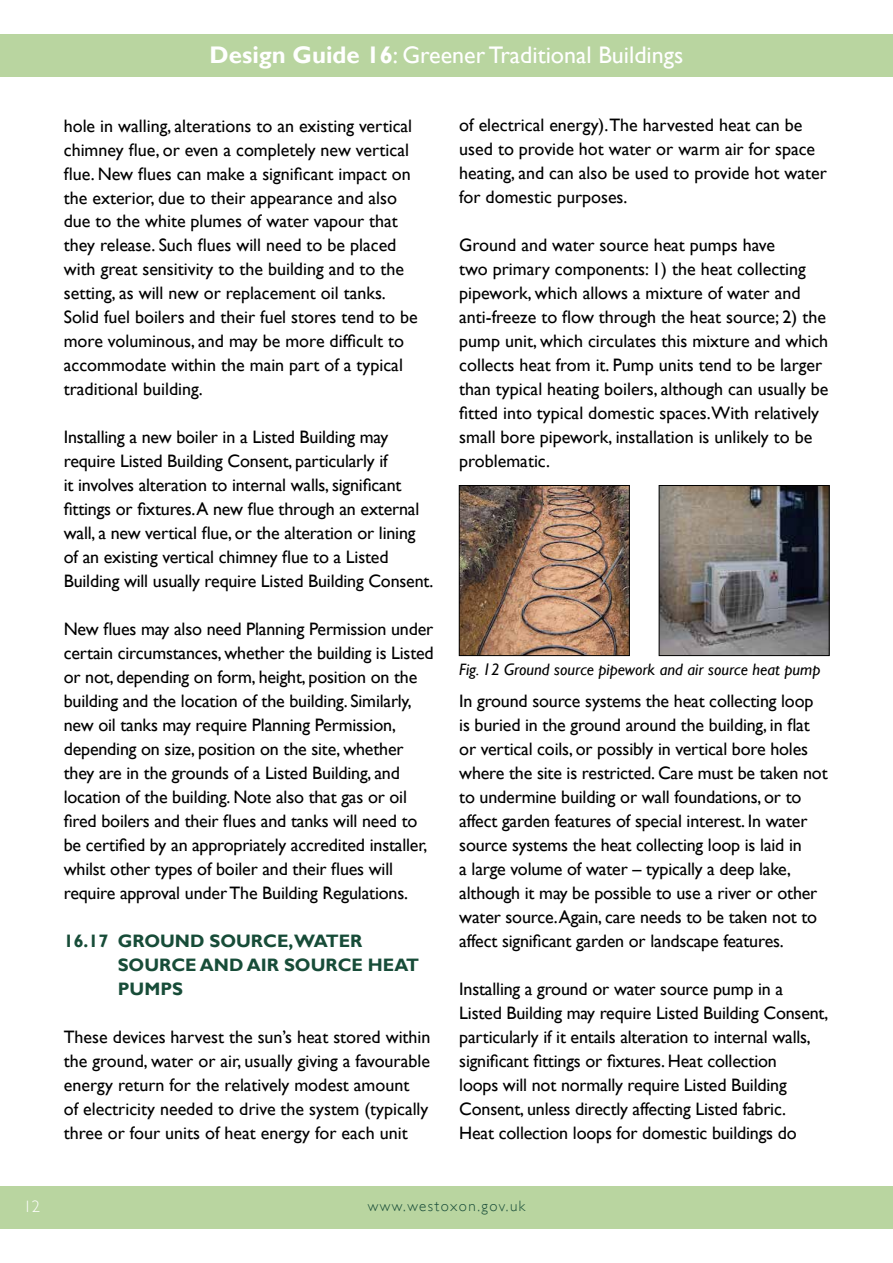
<style>
.page{position:relative;width:893px;height:1263px;background:#fff}
.page>*{position:absolute;margin:0;border:0;box-sizing:border-box;transform-origin:0 0}
.t1{font:24px "Gill Sans";color:#fff}
.t2{font:18px/24px "Gill Sans";letter-spacing:-.01em;color:#000}
.t3{font:700 18px/24px "Gill Sans";color:#174c38}
.t4{font:italic 16.5px "Gill Sans";color:#000}
.t5{font:300 16.5px "Gill Sans";color:#fff}
.t6{font:300 15px "Gill Sans";letter-spacing:.1em;color:#174c38}
.s1{font-weight:700}
</style>
<div class="page">
<div style="left:0;top:1186px;width:893px;height:43px;background:#b9d5a0"></div>
<div style="left:0;top:34px;width:893px;height:43px;background:#b9d5a0"></div>
<img style="left:461px;top:487px;width:167px;height:167px">
<div style="left:459px;top:485px;width:171px;height:171px;border:1px solid #000"></div>
<img style="left:661px;top:487px;width:167px;height:167px">
<div style="left:659px;top:485px;width:171px;height:171px;border:1px solid #000"></div>
<h1 class="t1" style="left:210px;top:41px;width:475px"><span class="s1">Design Guide 16</span>: Greener Traditional Buildings</h1>
<p class="t2" style="left:64px;top:114px;width:355px">hole in walling, alterations to an existing vertical chimney flue, or even a completely new vertical flue. New flues can make a significant impact on the exterior, due to their appearance and also due to the white plumes of water vapour that they release. Such flues will need to be placed with great sensitivity to the building and to the setting, as will new or replacement oil tanks.<br>Solid fuel boilers and their fuel stores tend to be more voluminous, and may be more difficult to accommodate within the main part of a typical traditional building.</p>
<p class="t2" style="left:64px;top:426px;width:371px">Installing a new boiler in a Listed Building may require Listed Building Consent, particularly if<br>it involves alteration to internal walls, significant fittings or fixtures.A new flue through an external wall, a new vertical flue, or the alteration or lining of an existing vertical chimney flue to a Listed Building will usually require Listed Building Consent.</p>
<p class="t2" style="left:64px;top:618px;width:371px">New flues may also need Planning Permission under certain circumstances, whether the building is Listed or not, depending on form, height, position on the building and the location of the building. Similarly, new oil tanks may require Planning Permission, depending on size, position on the site, whether they are in the grounds of a Listed Building, and location of the building. Note also that gas or oil fired boilers and their flues and tanks will need to be certified by an appropriately accredited installer, whilst other types of boiler and their flues will require approval under The Building Regulations.</p>
<p class="t3" style="left:118px;top:930px;width:303px;text-indent:-54px">16.17 GROUND SOURCE,WATER<br>SOURCE AND AIR SOURCE HEAT<br>PUMPS</p>
<p class="t2" style="left:64px;top:1026px;width:368px">These devices harvest the sun’s heat stored within the ground, water or air, usually giving a favourable energy return for the relatively modest amount<br>of electricity needed to drive the system (typically three or four units of heat energy for each unit</p>
<p class="t2" style="left:459px;top:114px;width:369px">of electrical energy).The harvested heat can be used to provide hot water or warm air for space heating, and can also be used to provide hot water for domestic purposes.</p>
<p class="t2" style="left:459px;top:234px;width:371px">Ground and water source heat pumps have<br>two primary components: 1) the heat collecting pipework, which allows a mixture of water and anti-freeze to flow through the heat source; 2) the pump unit, which circulates this mixture and which collects heat from it. Pump units tend to be larger than typical heating boilers, although can usually be fitted into typical domestic spaces.With relatively small bore pipework, installation is unlikely to be problematic.</p>
<p class="t4" style="left:459px;top:660px;width:363px">Fig. 12 Ground source pipework and air source heat pump</p>
<p class="t2" style="left:459px;top:690px;width:370px">In ground source systems the heat collecting loop is buried in the ground around the building, in flat or vertical coils, or possibly in vertical bore holes where the site is restricted. Care must be taken not to undermine building or wall foundations, or to affect garden features of special interest. In water source systems the heat collecting loop is laid in<br>a large volume of water – typically a deep lake, although it may be possible to use a river or other water source.Again, care needs to be taken not to affect significant garden or landscape features.</p>
<p class="t2" style="left:459px;top:977px;width:371px">Installing a ground or water source pump in a Listed Building may require Listed Building Consent, particularly if it entails alteration to internal walls, significant fittings or fixtures. Heat collection<br>loops will not normally require Listed Building Consent, unless directly affecting Listed fabric.<br>Heat collection loops for domestic buildings do</p>
<p class="t5" style="left:24px;top:1197px;width:18px">12</p>
<p class="t6" style="left:368px;top:1197px;width:159px">www.westoxon.gov.uk</p>
</div>
